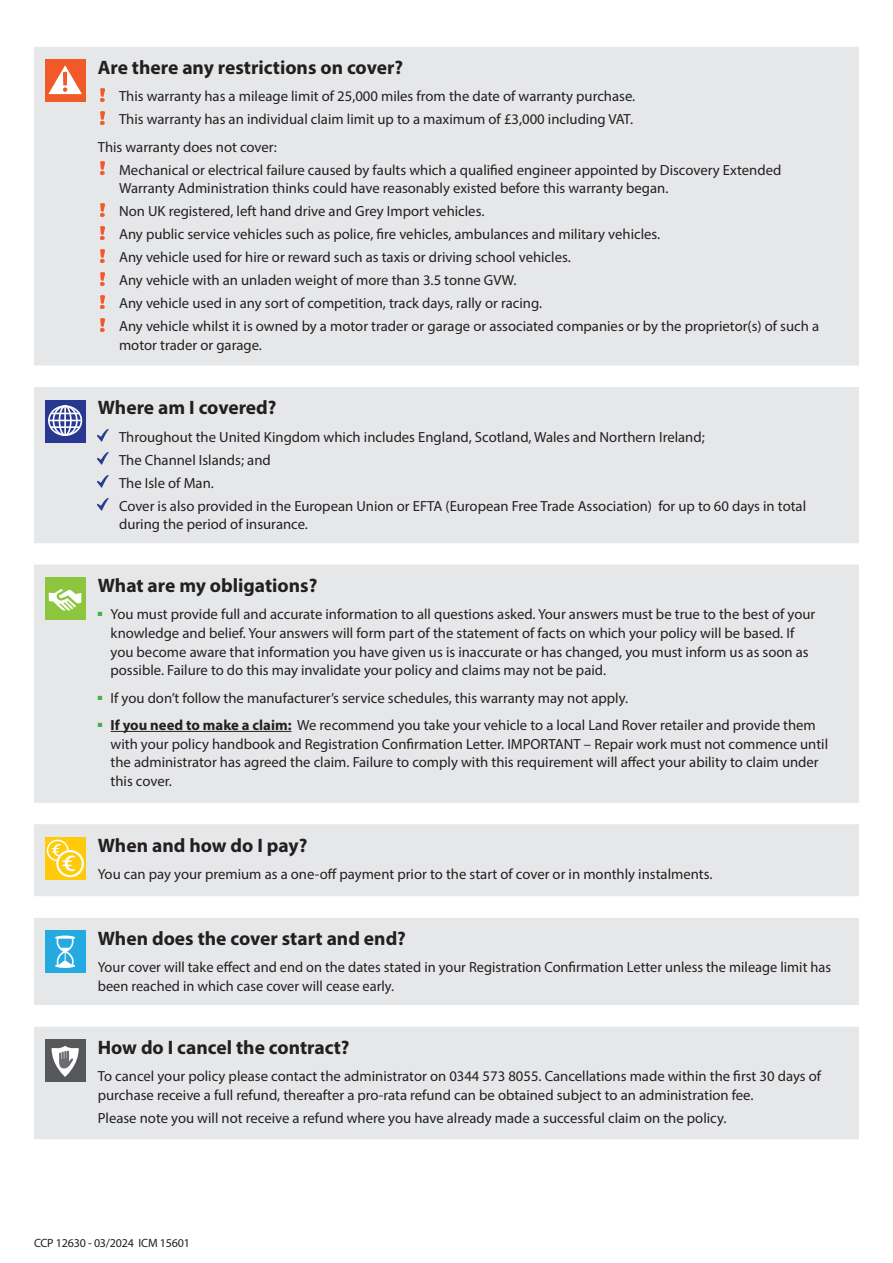
<style>
.page{position:relative;width:893px;height:1263px;background:#fff}
.page>*{position:absolute;margin:0;border:0;box-sizing:border-box;transform-origin:0 0}
.Cover_subhead{font:700 19.5px "Myriad Pro";color:#231f20}
.Covered_bullets{font:14.7px/18.8px "Myriad Pro";color:#231f20}
.Main_obligations_bul{font:14.7px/18.8px "Myriad Pro";color:#231f20}
.Covered_bullets-2{font:12px "Myriad Pro";letter-spacing:-.015em;color:#231f20}
.s1{font-weight:700}
</style>
<div class="page">
<div style="left:34px;top:47px;width:825px;height:1092px;background:#e6e7e9"></div>
<svg style="left:34px;top:366px;width:825px;height:660px;fill:#e6e7e9"></svg>
<div style="left:45px;top:60px;width:41px;height:42px;background:#f15929"></div>
<svg style="left:48px;top:65px;width:34px;height:29px"></svg>
<svg style="left:101px;top:88px;width:3px;height:13px"></svg>
<svg style="left:101px;top:111px;width:3px;height:13px"></svg>
<img style="left:101px;top:161px;width:3px;height:14px">
<svg style="left:101px;top:203px;width:3px;height:13px"></svg>
<svg style="left:101px;top:226px;width:3px;height:13px"></svg>
<svg style="left:101px;top:249px;width:3px;height:13px"></svg>
<svg style="left:101px;top:272px;width:3px;height:13px"></svg>
<svg style="left:101px;top:295px;width:3px;height:13px"></svg>
<svg style="left:101px;top:318px;width:3px;height:13px"></svg>
<svg style="left:45px;top:400px;width:41px;height:42px"></svg>
<div style="left:48px;top:405px;width:34px;height:31px;border:2px solid #fff;border-radius:50%"></div>
<div style="left:53px;top:405px;width:25px;height:31px;border:2px solid #fff;border-radius:50%"></div>
<div style="left:59px;top:405px;width:13px;height:31px;border:2px solid #fff;border-radius:50%"></div>
<hr style="left:64px;top:406px;width:2px;height:30px;background:#fff">
<svg style="left:51px;top:413px;width:29px;height:1px"></svg>
<hr style="left:51px;top:426px;width:29px;height:2px;background:#fff">
<hr style="left:49px;top:420px;width:32px;height:1px;background:#fff">
<svg style="left:98px;top:430px;width:11px;height:12px"></svg>
<svg style="left:98px;top:453px;width:11px;height:12px"></svg>
<svg style="left:98px;top:476px;width:11px;height:12px"></svg>
<svg style="left:98px;top:499px;width:11px;height:12px"></svg>
<div style="left:45px;top:577px;width:41px;height:43px;background:#8bc63e"></div>
<svg style="left:49px;top:589px;width:33px;height:22px"></svg>
<hr style="left:111px;top:731px;width:180px;height:1px;background:#231f20">
<div style="left:45px;top:837px;width:41px;height:42px;background:#feca0a"></div>
<div style="left:47px;top:840px;width:22px;height:21px;border:2px solid #fff;border-radius:50%"></div>
<svg style="left:57px;top:851px;width:26px;height:25px"></svg>
<div style="left:56px;top:850px;width:28px;height:27px;border:2px solid #fff;border-radius:50%"></div>
<svg style="left:51px;top:843px;width:25px;height:29px"></svg>
<div style="left:45px;top:930px;width:41px;height:43px;background:#24aae1"></div>
<svg style="left:55px;top:935px;width:20px;height:33px"></svg>
<div style="left:45px;top:1039px;width:41px;height:43px;background:#57585a"></div>
<svg style="left:52px;top:1046px;width:27px;height:31px"></svg>
<p class="Cover_subhead" style="left:98px;top:55px;width:307px">Are there any restrictions on cover?</p>
<p class="Covered_bullets" style="left:119px;top:87px;width:518px">This warranty has a mileage limit of 25,000 miles from the date of warranty purchase.</p>
<p class="Covered_bullets" style="left:119px;top:110px;width:515px">This warranty has an individual claim limit up to a maximum of £3,000 including VAT.</p>
<p class="Covered_bullets" style="left:98px;top:137px;width:181px">This warranty does not cover:</p>
<p class="Covered_bullets" style="left:119px;top:160px;width:664px">Mechanical or electrical failure caused by faults which a qualified engineer appointed by Discovery Extended<br>Warranty Administration thinks could have reasonably existed before this warranty began.</p>
<p class="Covered_bullets" style="left:119px;top:202px;width:367px">Non UK registered, left hand drive and Grey Import vehicles.</p>
<p class="Covered_bullets" style="left:119px;top:225px;width:543px">Any public service vehicles such as police, fire vehicles, ambulances and military vehicles.</p>
<p class="Covered_bullets" style="left:119px;top:248px;width:453px">Any vehicle used for hire or reward such as taxis or driving school vehicles.</p>
<p class="Covered_bullets" style="left:119px;top:271px;width:399px">Any vehicle with an unladen weight of more than 3.5 tonne GVW.</p>
<p class="Covered_bullets" style="left:119px;top:294px;width:424px">Any vehicle used in any sort of competition, track days, rally or racing.</p>
<p class="Covered_bullets" style="left:119px;top:317px;width:702px">Any vehicle whilst it is owned by a motor trader or garage or associated companies or by the proprietor(s) of such a motor trader or garage.</p>
<p class="Cover_subhead" style="left:98px;top:395px;width:180px">Where am I covered?</p>
<p class="Covered_bullets" style="left:119px;top:427px;width:587px">Throughout the United Kingdom which includes England, Scotland, Wales and Northern Ireland;</p>
<p class="Covered_bullets" style="left:119px;top:450px;width:153px">The Channel Islands; and</p>
<p class="Covered_bullets" style="left:119px;top:473px;width:96px">The Isle of Man.</p>
<p class="Covered_bullets" style="left:119px;top:496px;width:689px">Cover is also provided in the European Union or EFTA (European Free Trade Association) for up to 60 days in total during the period of insurance.</p>
<p class="Cover_subhead" style="left:98px;top:573px;width:221px">What are my obligations?</p>
<p class="Main_obligations_bul" style="left:111px;top:605px;width:706px;text-indent:-13px"><sup>■</sup> You must provide full and accurate information to all questions asked. Your answers must be true to the best of your knowledge and belief. Your answers will form part of the statement of facts on which your policy will be based. If you become aware that information you have given us is inaccurate or has changed, you must inform us as soon as possible. Failure to do this may invalidate your policy and claims may not be paid.</p>
<p class="Main_obligations_bul" style="left:98px;top:688px;width:532px"><sup>■</sup> If you don’t follow the manufacturer’s service schedules, this warranty may not apply.</p>
<p class="Main_obligations_bul" style="left:111px;top:715px;width:719px;text-indent:-13px"><sup>■</sup> <span class="s1">If you need to make a claim:</span> We recommend you take your vehicle to a local Land Rover retailer and provide them with your policy handbook and Registration Confirmation Letter. IMPORTANT – Repair work must not commence until the administrator has agreed the claim. Failure to comply with this requirement will affect your ability to claim under this cover.</p>
<p class="Cover_subhead" style="left:98px;top:832px;width:211px">When and how do I pay?</p>
<p class="Covered_bullets" style="left:98px;top:864px;width:616px">You can pay your premium as a one-off payment prior to the start of cover or in monthly instalments.</p>
<p class="Cover_subhead" style="left:98px;top:926px;width:310px">When does the cover start and end?</p>
<p class="Covered_bullets" style="left:98px;top:958px;width:735px">Your cover will take effect and end on the dates stated in your Registration Confirmation Letter unless the mileage limit has been reached in which case cover will cease early.</p>
<p class="Cover_subhead" style="left:98px;top:1035px;width:253px">How do I cancel the contract?</p>
<p class="Covered_bullets" style="left:98px;top:1067px;width:725px">To cancel your policy please contact the administrator on 0344 573 8055. Cancellations made within the first 30 days of purchase receive a full refund, thereafter a pro-rata refund can be obtained subject to an administration fee.</p>
<p class="Covered_bullets" style="left:98px;top:1108px;width:630px">Please note you will not receive a refund where you have already made a successful claim on the policy.</p>
<p class="Covered_bullets-2" style="left:34px;top:1235px;width:157px">CCP 12630 - 03/2024 ICM 15601</p>
</div>
